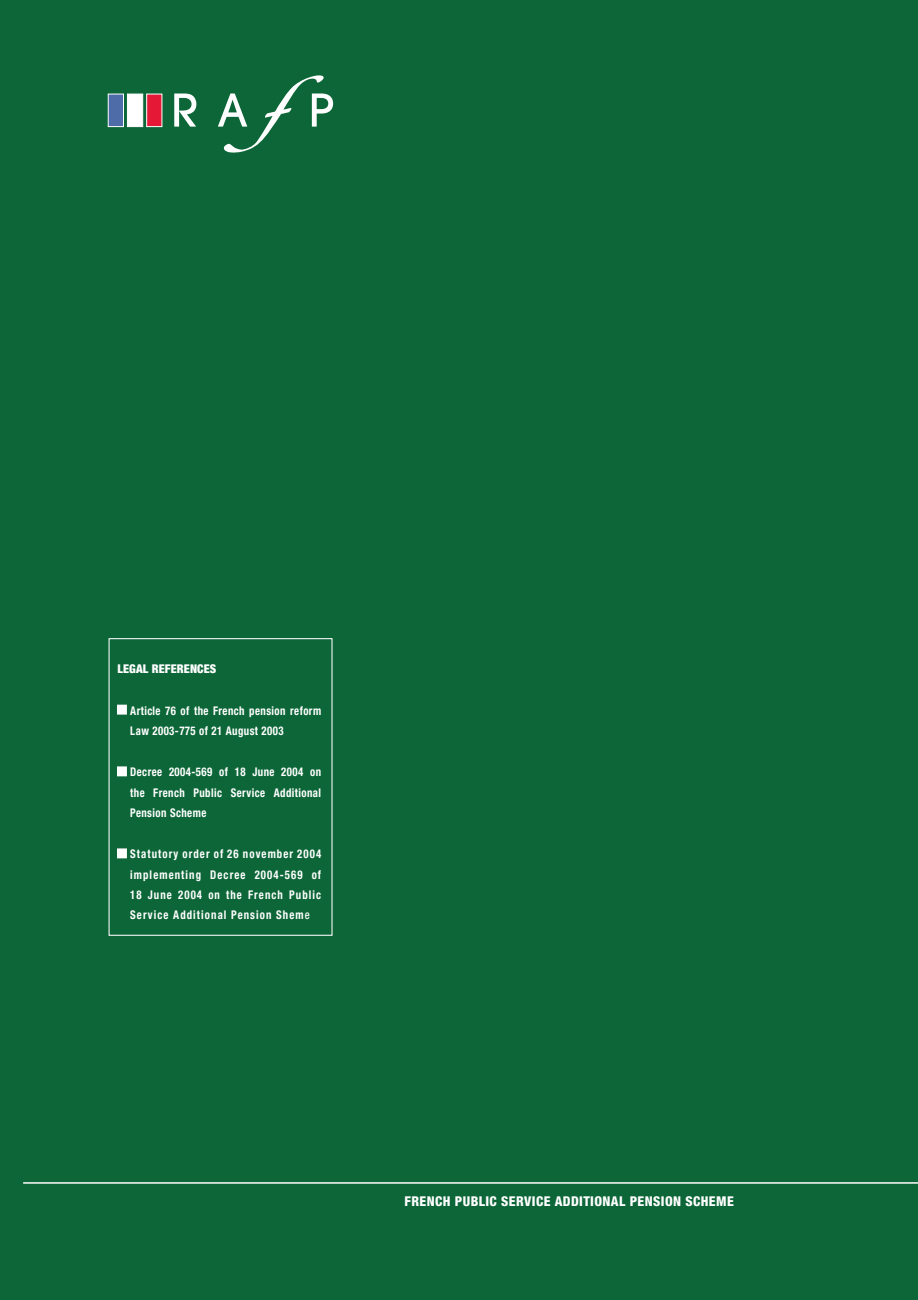
<style>
.page{position:relative;width:918px;height:1300px;background:#fff}
.page>*{position:absolute;margin:0;border:0;box-sizing:border-box;transform-origin:0 0}
.t1{font:800 condensed 13.5px "Helvetica Neue LT";letter-spacing:.03em;color:#fff}
.t2{font:700 condensed 12px/20.2px "Helvetica Neue LT";letter-spacing:.04em;color:#fff;text-align:justify;scale:.9 1}
.t3{font:900 condensed 12px "Helvetica Neue";letter-spacing:.01em;color:#fff}
.s1{font-weight:500}
</style>
<div class="page">
<div style="left:23px;top:0;width:895px;height:1300px;background:#0c6637"></div>
<svg style="left:0;top:0;width:334px;height:1300px"></svg>
<div style="left:146px;top:94px;width:16px;height:33px;background:#e51836;border:1px solid #fff"></div>
<div style="left:127px;top:94px;width:16px;height:33px;background:#fff;border:1px solid #fff"></div>
<div style="left:108px;top:94px;width:16px;height:33px;background:#4d6ca8;border:1px solid #fff"></div>
<svg style="left:174px;top:94px;width:22px;height:33px"></svg>
<svg style="left:218px;top:75px;width:115px;height:78px"></svg>
<hr style="left:23px;top:1182px;width:895px;height:2px;background:#fff">
<div style="left:109px;top:638px;width:223px;height:298px;border:1px solid #fff"></div>
<div style="left:117px;top:705px;width:10px;height:10px;border:3px solid #fff"></div>
<div style="left:117px;top:766px;width:10px;height:10px;border:3px solid #fff"></div>
<div style="left:117px;top:848px;width:10px;height:10px;border:3px solid #fff"></div>
<svg style="left:0;top:0;width:3px;height:6px"></svg>
<p class="t3" style="left:117px;top:662px;width:100px">LEGAL REFERENCES</p>
<p class="t2" style="left:130px;top:700px;width:214px;text-indent:-13px">■ Article 76 of the French pension reform<br>Law 2003-775 of 21 August 2003</p>
<p class="t2" style="left:130px;top:762px;width:214px;text-indent:-13px">■ Decree 2004-569 of 18 June 2004 on the French Public Service Additional Pension Scheme</p>
<p class="t2" style="left:130px;top:844px;width:214px;text-indent:-13px">■ Statutory order of 26 november 2004 implementing Decree 2004-569 of 18 June 2004 on the French Public Service Additional Pension Shem<span class="s1">e</span></p>
<p class="t1" style="left:404px;top:1193px;width:331px">FRENCH PUBLIC SERVICE ADDITIONAL PENSION SCHEME</p>
</div>
